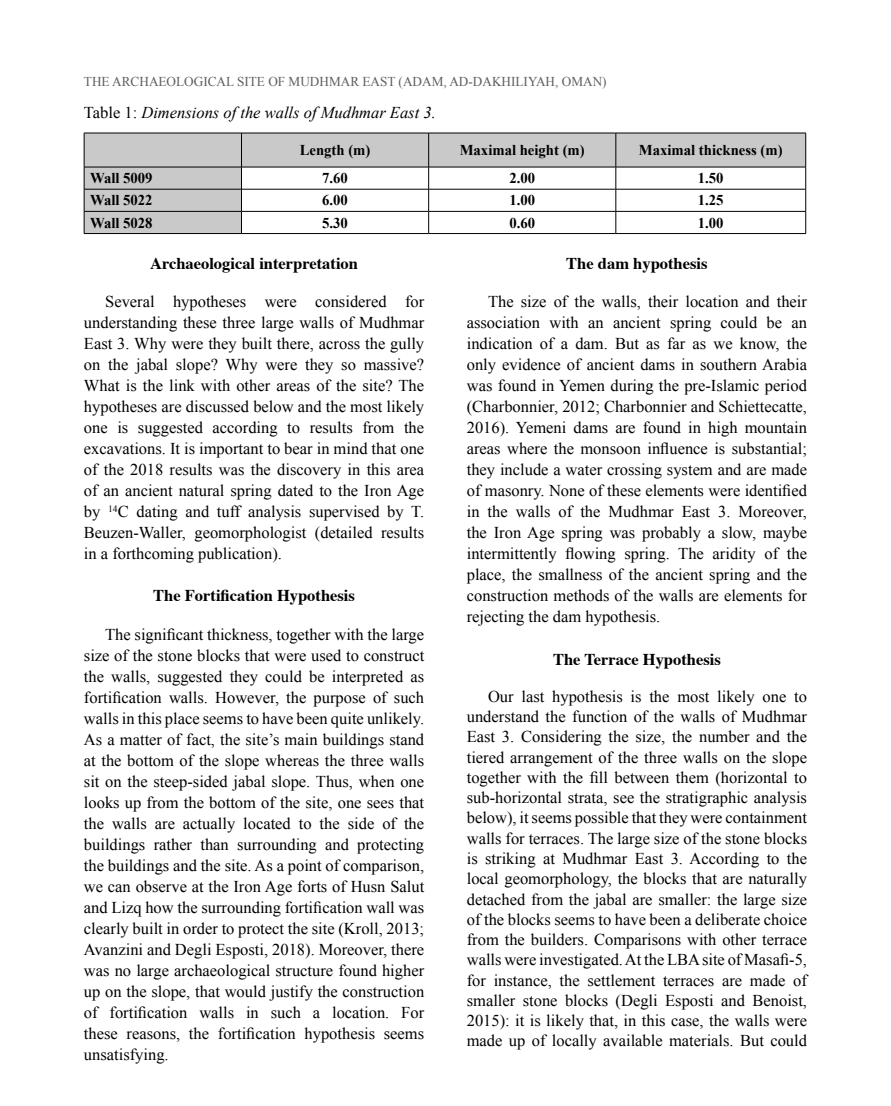
<style>
.page{position:relative;width:891px;height:1106px;background:#fff}
.page>*{position:absolute;margin:0;border:0;box-sizing:border-box;transform-origin:0 0}
.t1{font:16.5px/21px "Times New Roman";color:#000;text-align:justify}
.t2{font:700 16.5px "Times";color:#000}
.t3{font:italic 16.5px "Times New Roman";color:#000}
.t4{font:700 15px "Times Semitic";color:#000}
.t5{font:13.5px "Times New Roman";color:#5e5e5f}
.s1{font-style:normal}
</style>
<div class="page">
<svg style="left:85px;top:134px;width:720px;height:99px"></svg>
<hr style="left:241px;top:189px;width:188px;height:1px;background:#000">
<hr style="left:429px;top:189px;width:187px;height:1px;background:#000">
<hr style="left:616px;top:189px;width:190px;height:1px;background:#000">
<hr style="left:241px;top:211px;width:188px;height:1px;background:#000">
<hr style="left:429px;top:211px;width:187px;height:1px;background:#000">
<svg style="left:428px;top:168px;width:1px;height:65px"></svg>
<hr style="left:616px;top:211px;width:190px;height:1px;background:#000">
<svg style="left:615px;top:168px;width:1px;height:65px"></svg>
<svg style="left:805px;top:168px;width:1px;height:65px"></svg>
<hr style="left:241px;top:233px;width:188px;height:1px;background:#000">
<hr style="left:429px;top:233px;width:187px;height:1px;background:#000">
<hr style="left:616px;top:233px;width:190px;height:1px;background:#000">
<hr style="left:429px;top:133px;width:187px;height:1px;background:#000">
<hr style="left:429px;top:167px;width:187px;height:1px;background:#000">
<hr style="left:616px;top:133px;width:190px;height:1px;background:#000">
<hr style="left:615px;top:133px;width:1px;height:34px;background:#000">
<hr style="left:805px;top:133px;width:1px;height:34px;background:#000">
<hr style="left:616px;top:167px;width:190px;height:1px;background:#000">
<hr style="left:84px;top:189px;width:157px;height:1px;background:#000">
<hr style="left:84px;top:211px;width:157px;height:1px;background:#000">
<svg style="left:84px;top:168px;width:1px;height:65px"></svg>
<svg style="left:241px;top:168px;width:1px;height:65px"></svg>
<hr style="left:84px;top:233px;width:157px;height:1px;background:#000">
<hr style="left:84px;top:133px;width:157px;height:1px;background:#000">
<hr style="left:84px;top:133px;width:1px;height:34px;background:#000">
<hr style="left:84px;top:167px;width:157px;height:1px;background:#000">
<hr style="left:241px;top:133px;width:188px;height:1px;background:#000">
<hr style="left:241px;top:133px;width:1px;height:34px;background:#000">
<hr style="left:428px;top:133px;width:1px;height:34px;background:#000">
<hr style="left:241px;top:167px;width:188px;height:1px;background:#000">
<p class="t5" style="left:84px;top:72px;width:48px">The Archaeo</p>
<p class="t5" style="left:176px;top:72px;width:18px">logica</p>
<p class="t5" style="left:226px;top:72px;width:26px">l Site</p>
<p class="t5" style="left:268px;top:72px;width:53px">of Mudhmar</p>
<p class="t5" style="left:362px;top:72px;width:18px">East</p>
<p class="t5" style="left:398px;top:72px;width:26px">(Adam</p>
<p class="t5" style="left:443px;top:72px;width:49px">, ad-Dakhi</p>
<p class="t5" style="left:515px;top:72px;width:17px">liyah</p>
<p class="t5" style="left:555px;top:72px;width:28px">, Oman</p>
<p class="t5" style="left:602px;top:72px;width:6px">)</p>
<p class="t3" style="left:84px;top:101px;width:353px"><span class="s1">Table 1:</span> Dimensions of the walls of Mudhmar East 3.</p>
<p class="t4" style="left:300px;top:140px;width:72px">Length (m)</p>
<p class="t4" style="left:460px;top:140px;width:126px">Maximal height (m)</p>
<p class="t4" style="left:639px;top:140px;width:145px">Maximal thickness (m)</p>
<p class="t4" style="left:90px;top:168px;width:64px">Wall 5009</p>
<p class="t4" style="left:322px;top:168px;width:27px">7.60</p>
<p class="t4" style="left:509px;top:168px;width:27px">2.00</p>
<p class="t4" style="left:698px;top:168px;width:27px">1.50</p>
<p class="t4" style="left:90px;top:190px;width:64px">Wall 5022</p>
<p class="t4" style="left:322px;top:190px;width:27px">6.00</p>
<p class="t4" style="left:509px;top:190px;width:27px">1.00</p>
<p class="t4" style="left:698px;top:190px;width:27px">1.25</p>
<p class="t4" style="left:90px;top:212px;width:64px">Wall 5028</p>
<p class="t4" style="left:322px;top:212px;width:27px">5.30</p>
<p class="t4" style="left:509px;top:212px;width:27px">0.60</p>
<p class="t4" style="left:698px;top:212px;width:27px">1.00</p>
<p class="t2" style="left:150px;top:248px;width:209px">Archaeological interpretation</p>
<p class="t1" style="left:84px;top:291px;width:342px;text-indent:21px">Several hypotheses were considered for understanding these three large walls of Mudhmar East 3. Why were they built there, across the gully on the jabal slope? Why were they so massive?<br>What is the link with other areas of the site? The hypotheses are discussed below and the most likely one is suggested according to results from the excavations. It is important to bear in mind that one of the 2018 results was the discovery in this area of an ancient natural spring dated to the Iron Age by <sup>14</sup>C dating and tuff analysis supervised by T.<br>Beuzen-Waller, geomorphologist (detailed results in a forthcoming publication).</p>
<p class="t2" style="left:153px;top:580px;width:203px">The Fortification Hypothesis</p>
<p class="t1" style="left:84px;top:623px;width:342px;text-indent:21px">The significant thickness, together with the large size of the stone blocks that were used to construct the walls, suggested they could be interpreted as fortification walls. However, the purpose of such walls in this place seems to have been quite unlikely.<br>As a matter of fact, the site’s main buildings stand at the bottom of the slope whereas the three walls sit on the steep-sided jabal slope. Thus, when one looks up from the bottom of the site, one sees that the walls are actually located to the side of the buildings rather than surrounding and protecting the buildings and the site. As a point of comparison, we can observe at the Iron Age forts of Husn Salut and Lizq how the surrounding fortification wall was clearly built in order to protect the site (Kroll, 2013; Avanzini and Degli Esposti, 2018). Moreover, there was no large archaeological structure found higher up on the slope, that would justify the construction of fortification walls in such a location. For these reasons, the fortification hypothesis seems unsatisfying.</p>
<p class="t2" style="left:566px;top:248px;width:143px">The dam hypothesis</p>
<p class="t1" style="left:467px;top:291px;width:342px;text-indent:21px">The size of the walls, their location and their association with an ancient spring could be an indication of a dam. But as far as we know, the only evidence of ancient dams in southern Arabia was found in Yemen during the pre-Islamic period (Charbonnier, 2012; Charbonnier and Schiettecatte, 2016). Yemeni dams are found in high mountain areas where the monsoon influence is substantial; they include a water crossing system and are made of masonry. None of these elements were identified in the walls of the Mudhmar East 3. Moreover, the Iron Age spring was probably a slow, maybe intermittently flowing spring. The aridity of the place, the smallness of the ancient spring and the construction methods of the walls are elements for rejecting the dam hypothesis.</p>
<p class="t2" style="left:553px;top:643px;width:169px">The Terrace Hypothesis</p>
<p class="t1" style="left:467px;top:686px;width:343px;line-height:20.2px;text-indent:21px">Our last hypothesis is the most likely one to understand the function of the walls of Mudhmar East 3. Considering the size, the number and the tiered arrangement of the three walls on the slope together with the fill between them (horizontal to sub-horizontal strata, see the stratigraphic analysis below), it seems possible that they were containment walls for terraces. The large size of the stone blocks is striking at Mudhmar East 3. According to the local geomorphology, the blocks that are naturally detached from the jabal are smaller: the large size of the blocks seems to have been a deliberate choice from the builders. Comparisons with other terrace walls were investigated. At the LBA site of Masafi-5, for instance, the settlement terraces are made of smaller stone blocks (Degli Esposti and Benoist, 2015): it is likely that, in this case, the walls were made up of locally available materials. But could</p>
</div>
